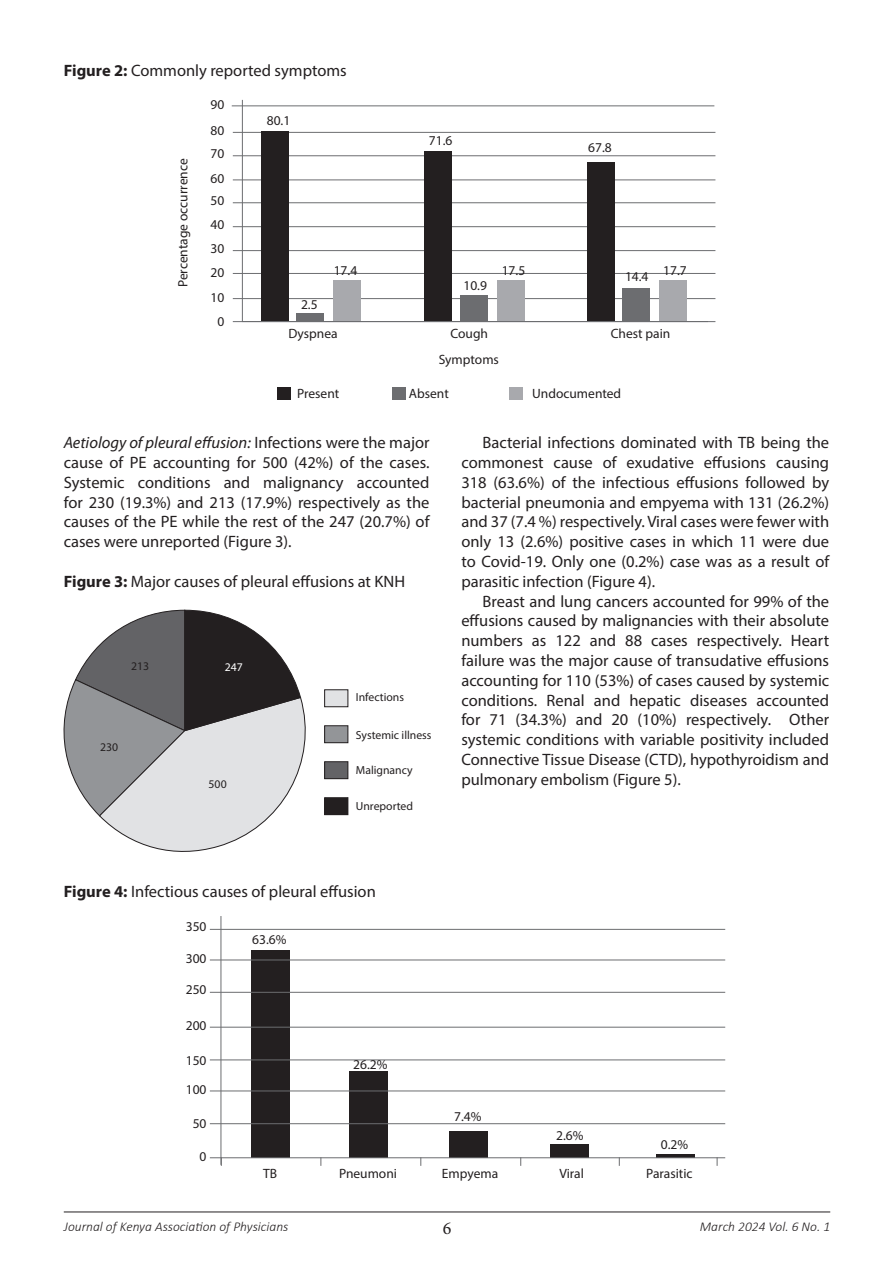
<style>
.page{position:relative;width:893px;height:1263px;background:#fff}
.page>*{position:absolute;margin:0;border:0;box-sizing:border-box;transform-origin:0 0}
.t1{font:18px "Minion Pro";color:#231f20}
.Body{font:16.5px/19.8px "Myriad Pro";color:#231f20;text-align:justify}
.Body_2{font:16.5px/19.8px "Myriad Pro";color:#231f20;text-align:justify}
.t2{font:13.5px/25.5px "Myriad Pro";color:#231f20;text-align:center}
.t3{font:italic 300 13.5px "Calibri";color:#231f20}
.t4{font:11.7px "Myriad Pro";color:#231f20}
.t5{font:11.7px "Myriad Pro";color:#fff}
.s1{font-weight:700}
.s2{font-style:italic}
</style>
<div class="page">
<hr style="left:64px;top:1212px;width:766px;height:1px;background:#231f20">
<div style="left:251px;top:951px;width:38px;height:207px;background:#231f20"></div>
<div style="left:349px;top:1071px;width:39px;height:87px;background:#231f20"></div>
<div style="left:449px;top:1131px;width:39px;height:27px;background:#231f20"></div>
<div style="left:550px;top:1144px;width:38px;height:14px;background:#231f20"></div>
<hr style="left:656px;top:1154px;width:39px;height:4px;background:#231f20">
<hr style="left:210px;top:1157px;width:515px;height:1px;background:#6c6d70">
<hr style="left:210px;top:1123px;width:515px;height:1px;background:#6c6d70">
<hr style="left:210px;top:1090px;width:515px;height:1px;background:#6c6d70">
<hr style="left:210px;top:1059px;width:515px;height:1px;background:#6c6d70">
<hr style="left:210px;top:1027px;width:515px;height:1px;background:#6c6d70">
<hr style="left:210px;top:992px;width:515px;height:1px;background:#6c6d70">
<hr style="left:210px;top:959px;width:515px;height:1px;background:#6c6d70">
<hr style="left:210px;top:929px;width:515px;height:1px;background:#6c6d70">
<hr style="left:221px;top:916px;width:1px;height:249px;background:#6c6d70">
<svg style="left:242px;top:99px;width:467px;height:222px"></svg>
<hr style="left:233px;top:298px;width:482px;height:1px;background:#6c6d70">
<hr style="left:233px;top:321px;width:482px;height:1px;background:#6c6d70">
<hr style="left:233px;top:273px;width:482px;height:1px;background:#6c6d70">
<hr style="left:233px;top:250px;width:482px;height:1px;background:#6c6d70">
<hr style="left:233px;top:226px;width:482px;height:1px;background:#6c6d70">
<hr style="left:233px;top:202px;width:482px;height:1px;background:#6c6d70">
<hr style="left:233px;top:180px;width:482px;height:1px;background:#6c6d70">
<hr style="left:233px;top:155px;width:482px;height:1px;background:#6c6d70">
<hr style="left:233px;top:132px;width:482px;height:1px;background:#6c6d70">
<hr style="left:232px;top:105px;width:482px;height:1px;background:#6c6d70">
<div style="left:261px;top:132px;width:28px;height:189px;background:#231f20"></div>
<div style="left:424px;top:152px;width:28px;height:169px;background:#231f20"></div>
<div style="left:587px;top:162px;width:28px;height:159px;background:#231f20"></div>
<div style="left:296px;top:313px;width:28px;height:8px;background:#6c6d70"></div>
<div style="left:460px;top:295px;width:28px;height:26px;background:#6c6d70"></div>
<div style="left:622px;top:288px;width:28px;height:33px;background:#6c6d70"></div>
<div style="left:333px;top:280px;width:28px;height:41px;background:#a8a9ad"></div>
<div style="left:497px;top:280px;width:28px;height:41px;background:#a8a9ad"></div>
<div style="left:659px;top:280px;width:28px;height:41px;background:#a8a9ad"></div>
<div style="left:277px;top:387px;width:14px;height:13px;background:#231f20"></div>
<div style="left:392px;top:387px;width:14px;height:13px;background:#6c6d70"></div>
<div style="left:509px;top:387px;width:14px;height:13px;background:#a8a9ad"></div>
<div style="left:325px;top:690px;width:23px;height:17px;background:#e1e2e4"></div>
<div style="left:324px;top:689px;width:24px;height:18px;border:1px solid #231f20"></div>
<div style="left:325px;top:726px;width:23px;height:17px;background:#939598"></div>
<div style="left:324px;top:725px;width:24px;height:18px;border:1px solid #231f20"></div>
<div style="left:325px;top:762px;width:23px;height:17px;background:#636366"></div>
<div style="left:324px;top:761px;width:24px;height:18px;border:1px solid #231f20"></div>
<div style="left:325px;top:798px;width:23px;height:17px;background:#231f20"></div>
<div style="left:324px;top:797px;width:24px;height:18px;border:1px solid #231f20"></div>
<svg style="left:64px;top:610px;width:242px;height:242px"></svg>
<p class="Body_2" style="left:64px;top:60px;width:284px"><span class="s1">Figure 2:</span> Commonly reported symptoms</p>
<p class="t2" style="left:170px;top:287px;width:130px;rotate:-90deg">Percentage occurrence</p>
<p class="t2" style="left:210px;top:92px;width:15px">90</p>
<p class="t2" style="left:210px;top:118px;width:15px">80</p>
<p class="t2" style="left:210px;top:140px;width:15px">70</p>
<p class="t2" style="left:210px;top:166px;width:15px">60</p>
<p class="t2" style="left:210px;top:188px;width:15px">50</p>
<p class="t2" style="left:210px;top:211px;width:15px">40</p>
<p class="t2" style="left:210px;top:236px;width:15px">30</p>
<p class="t2" style="left:210px;top:259px;width:15px">20</p>
<p class="t2" style="left:210px;top:284px;width:15px">10</p>
<p class="t2" style="left:217px;top:308px;width:8px">0</p>
<p class="t2" style="left:267px;top:108px;width:25px">80.1</p>
<p class="t2" style="left:301px;top:291px;width:18px">2.5</p>
<p class="t2" style="left:334px;top:257px;width:25px">17.4</p>
<p class="t2" style="left:288px;top:321px;width:51px">Dyspnea</p>
<p class="t2" style="left:297px;top:380px;width:44px">Present</p>
<p class="t2" style="left:429px;top:128px;width:25px">71.6</p>
<p class="t2" style="left:463px;top:273px;width:25px">10.9</p>
<p class="t2" style="left:502px;top:257px;width:25px">17.5</p>
<p class="t2" style="left:588px;top:134px;width:25px">67.8</p>
<p class="t2" style="left:625px;top:264px;width:25px">14.4</p>
<p class="t2" style="left:663px;top:257px;width:25px">17.7</p>
<p class="t2" style="left:439px;top:321px;width:62px">Cough<br>Symptoms</p>
<p class="t2" style="left:611px;top:321px;width:61px">Chest pain</p>
<p class="t2" style="left:409px;top:380px;width:41px">Absent</p>
<p class="t2" style="left:532px;top:380px;width:90px">Undocumented</p>
<p class="Body_2" style="left:64px;top:433px;width:367px"><span class="s2">Aetiology of pleural effusion:</span> Infections were the major cause of PE accounting for 500 (42%) of the cases.<br>Systemic conditions and malignancy accounted for 230 (19.3%) and 213 (17.9%) respectively as the causes of the PE while the rest of the 247 (20.7%) of cases were unreported (Figure 3).</p>
<p class="Body_2" style="left:64px;top:571px;width:343px"><span class="s1">Figure 3:</span> Major causes of pleural effusions at KNH</p>
<p class="t4" style="left:131px;top:659px;width:20px">213</p>
<p class="t5" style="left:225px;top:660px;width:20px">247</p>
<p class="t4" style="left:100px;top:740px;width:20px">230</p>
<p class="t4" style="left:209px;top:777px;width:20px">500</p>
<p class="t4" style="left:356px;top:689px;width:50px">Infections</p>
<p class="t4" style="left:356px;top:728px;width:77px">Systemic illness</p>
<p class="t4" style="left:356px;top:762px;width:58px">Malignancy</p>
<p class="t4" style="left:356px;top:799px;width:59px">Unreported</p>
<p class="Body" style="left:461px;top:433px;width:369px;text-indent:21px">Bacterial infections dominated with TB being the commonest cause of exudative effusions causing 318 (63.6%) of the infectious effusions followed by bacterial pneumonia and empyema with 131 (26.2%) and 37 (7.4 %) respectively. Viral cases were fewer with only 13 (2.6%) positive cases in which 11 were due to Covid-19. Only one (0.2%) case was as a result of parasitic infection (Figure 4).</p>
<p class="Body" style="left:461px;top:591px;width:369px;text-indent:21px">Breast and lung cancers accounted for 99% of the effusions caused by malignancies with their absolute numbers as 122 and 88 cases respectively. Heart failure was the major cause of transudative effusions accounting for 110 (53%) of cases caused by systemic conditions. Renal and hepatic diseases accounted for 71 (34.3%) and 20 (10%) respectively. Other systemic conditions with variable positivity included Connective Tissue Disease (CTD), hypothyroidism and pulmonary embolism (Figure 5).</p>
<p class="Body_2" style="left:64px;top:881px;width:314px"><span class="s1">Figure 4:</span> Infectious causes of pleural effusion</p>
<p class="t2" style="left:186px;top:913px;width:22px">350</p>
<p class="t2" style="left:186px;top:945px;width:22px">300</p>
<p class="t2" style="left:186px;top:977px;width:22px">250</p>
<p class="t2" style="left:186px;top:1012px;width:22px">200</p>
<p class="t2" style="left:186px;top:1047px;width:22px">150</p>
<p class="t2" style="left:186px;top:1077px;width:22px">100</p>
<p class="t2" style="left:193px;top:1110px;width:15px">50</p>
<p class="t2" style="left:200px;top:1143px;width:8px">0</p>
<p class="t2" style="left:252px;top:927px;width:36px">63.6%</p>
<p class="t2" style="left:353px;top:1051px;width:36px">26.2%</p>
<p class="t2" style="left:454px;top:1103px;width:29px">7.4%</p>
<p class="t2" style="left:556px;top:1123px;width:29px">2.6%</p>
<p class="t2" style="left:661px;top:1131px;width:29px">0.2%</p>
<p class="t2" style="left:263px;top:1160px;width:16px">TB</p>
<p class="t2" style="left:339px;top:1160px;width:59px">Pneumoni</p>
<p class="t2" style="left:442px;top:1160px;width:58px">Empyema</p>
<p class="t2" style="left:559px;top:1160px;width:26px">Viral</p>
<p class="t2" style="left:646px;top:1160px;width:48px">Parasitic</p>
<p class="t3" style="left:64px;top:1218px;width:226px">Journal of Kenya Association of Physicians</p>
<p class="t1" style="left:443px;top:1216px;width:10px">6</p>
<p class="t3" style="left:700px;top:1218px;width:132px">March 2024 Vol. 6 No. 1</p>
</div>
